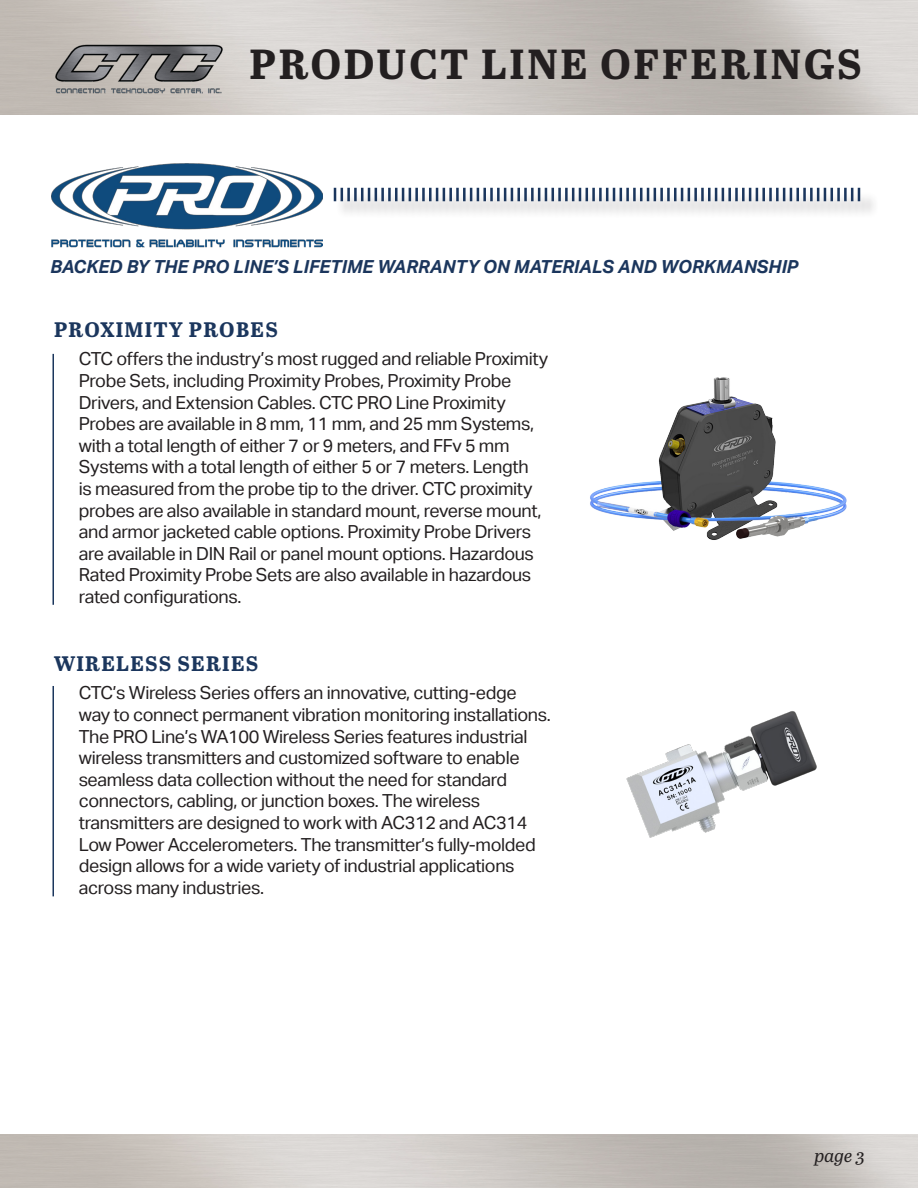
<style>
.page{position:relative;width:918px;height:1188px;background:#fff}
.page>*{position:absolute;margin:0;border:0;box-sizing:border-box;transform-origin:0 0}
.t1{font:700 42px "Abril Text";letter-spacing:.06em;color:#231f20}
.t2{font:700 21px "Abril Text";letter-spacing:.06em;color:#1b365d}
.t3{font:18px/21.6px "Aktiv Grotesk";letter-spacing:-.02em;color:#231f20}
.t4{font:italic 700 18px "Aktiv Grotesk";color:#1b365d}
.t5{font:italic 18px "Abril Text";color:#231f20}
</style>
<div class="page">
<img style="left:54px;top:35px;width:170px;height:65px">
<hr style="left:52px;top:686px;width:2px;height:210px;background:#1b365d">
<img style="left:52px;top:163px;width:270px;height:84px">
<div style="left:336px;top:190px;width:543px;height:29px;background:#231f20;opacity:.29"></div>
<svg style="left:334px;top:188px;width:526px;height:13px"></svg>
<hr style="left:52px;top:354px;width:2px;height:251px;background:#1b365d">
<img style="left:590px;top:377px;width:257px;height:163px">
<img style="left:626px;top:711px;width:191px;height:127px">
<p class="t1" style="left:249px;top:33px;width:614px">PRODUCT LINE OFFERINGS</p>
<p class="t4" style="left:50px;top:257px;width:749px">BACKED BY THE PRO LINE’S LIFETIME WARRANTY ON MATERIALS AND WORKMANSHIP</p>
<p class="t2" style="left:54px;top:314px;width:225px">PROXIMITY PROBES</p>
<p class="t3" style="left:79px;top:348px;width:471px">CTC offers the industry’s most rugged and reliable Proximity Probe Sets, including Proximity Probes, Proximity Probe Drivers, and Extension Cables. CTC PRO Line Proximity Probes are available in 8 mm, 11 mm, and 25 mm Systems, with a total length of either 7 or 9 meters, and FFv 5 mm Systems with a total length of either 5 or 7 meters. Length<br>is measured from the probe tip to the driver. CTC proximity probes are also available in standard mount, reverse mount, and armor jacketed cable options. Proximity Probe Drivers are available in DIN Rail or panel mount options. Hazardous Rated Proximity Probe Sets are also available in hazardous rated configurations.</p>
<p class="t2" style="left:54px;top:648px;width:206px">WIRELESS SERIES</p>
<p class="t3" style="left:79px;top:682px;width:474px">CTC’s Wireless Series offers an innovative, cutting-edge way to connect permanent vibration monitoring installations.<br>The PRO Line’s WA100 Wireless Series features industrial wireless transmitters and customized software to enable seamless data collection without the need for standard connectors, cabling, or junction boxes. The wireless transmitters are designed to work with AC312 and AC314<br>Low Power Accelerometers. The transmitter’s fully-molded design allows for a wide variety of industrial applications across many industries.</p>
<p class="t5" style="left:814px;top:1142px;width:52px">page 3</p>
</div>
